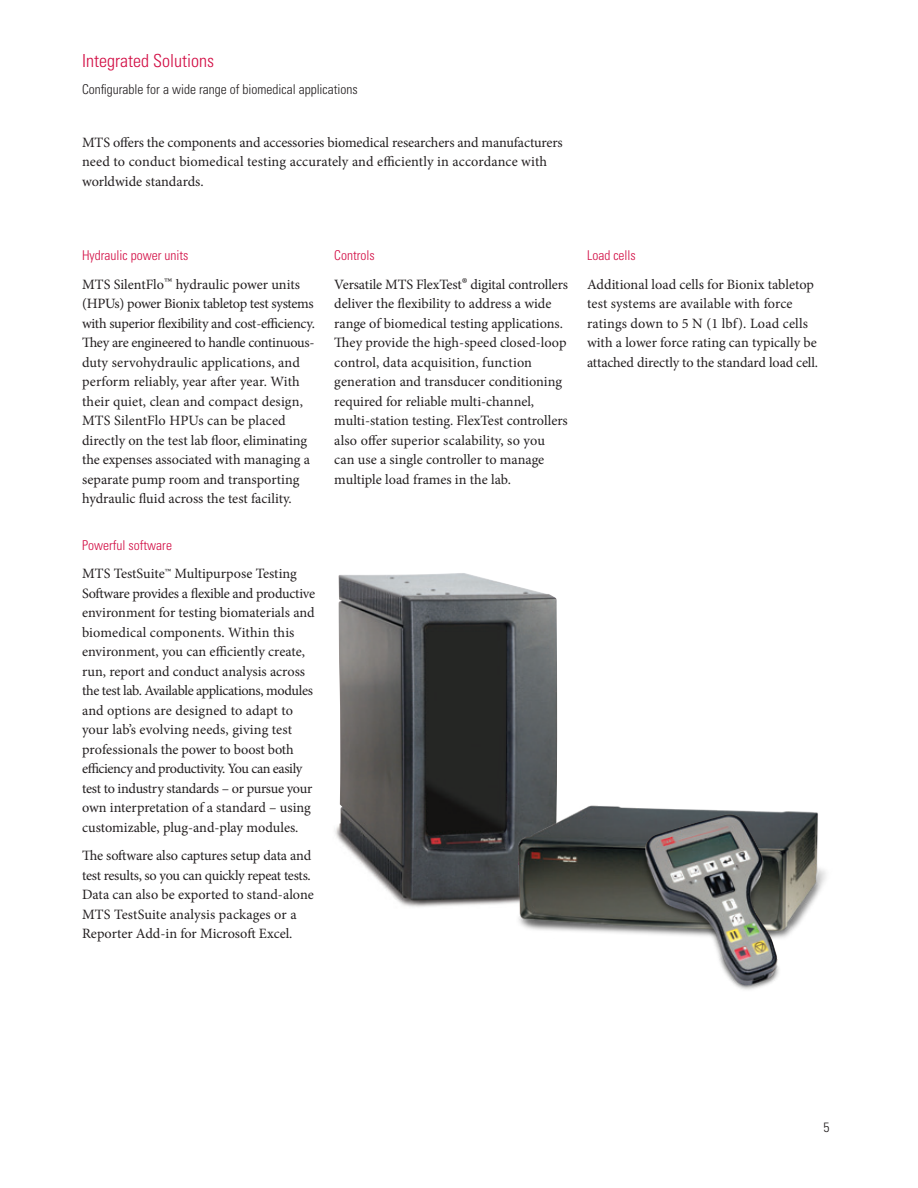
<style>
.page{position:relative;width:918px;height:1188px;background:#fff}
.page>*{position:absolute;margin:0;border:0;box-sizing:border-box;transform-origin:0 0}
.t1{font:300 condensed 18px "Univers LT Std";color:#d20d44}
.t2{font:14.25px/19.5px "Minion Pro";letter-spacing:-.005em;color:#231f20}
.t3{font:300 condensed 13.5px "Univers LT Std";color:#d20d44}
.t4{font:300 condensed 13.5px "Univers LT Std";color:#231f20}
.s1{font-size:18px}
</style>
<div class="page">
<img style="left:335px;top:573px;width:223px;height:334px">
<img style="left:484px;top:767px;width:342px;height:167px">
<img style="left:634px;top:814px;width:155px;height:176px">
<p class="t1" style="left:82px;top:50px;width:133px">Integrated Solutions</p>
<p class="t4" style="left:82px;top:81px;width:277px">Configurable for a wide range of biomedical applications</p>
<p class="t2" style="left:82px;top:132px;width:482px">MTS offers the components and accessories biomedical researchers and manufacturers need to conduct biomedical testing accurately and efficiently in accordance with worldwide standards.</p>
<p class="t3" style="left:82px;top:247px;width:108px">Hydraulic power units</p>
<p class="t2" style="left:82px;top:275px;width:234px">MTS SilentFlo<span class="s1">™</span> hydraulic power units (HPUs) power Bionix tabletop test systems with superior flexibility and cost-efficiency.<br>They are engineered to handle continuous&shy;duty servohydraulic applications, and perform reliably, year after year. With their quiet, clean and compact design, MTS SilentFlo HPUs can be placed directly on the test lab floor, eliminating the expenses associated with managing a separate pump room and transporting hydraulic fluid across the test facility.</p>
<p class="t3" style="left:82px;top:537px;width:91px">Powerful software</p>
<p class="t2" style="left:82px;top:564px;width:235px">MTS TestSuite™ Multipurpose Testing Software provides a flexible and productive environment for testing biomaterials and biomedical components. Within this environment, you can efficiently create, run, report and conduct analysis across the test lab. Available applications, modules and options are designed to adapt to your lab’s evolving needs, giving test professionals the power to boost both efficiency and productivity. You can easily test to industry standards – or pursue your own interpretation of a standard – using customizable, plug-and-play modules.</p>
<p class="t2" style="left:82px;top:846px;width:233px">The software also captures setup data and test results, so you can quickly repeat tests.<br>Data can also be exported to stand-alone MTS TestSuite analysis packages or a Reporter Add-in for Microsoft Excel.</p>
<p class="t3" style="left:334px;top:247px;width:42px">Controls</p>
<p class="t2" style="left:334px;top:275px;width:235px">Versatile MTS FlexTest<span class="s1">®</span> digital controllers deliver the flexibility to address a wide range of biomedical testing applications.<br>They provide the high-speed closed-loop control, data acquisition, function generation and transducer conditioning required for reliable multi-channel, multi-station testing. FlexTest controllers also offer superior scalability, so you can use a single controller to manage multiple load frames in the lab.</p>
<p class="t3" style="left:587px;top:247px;width:50px">Load cells</p>
<p class="t2" style="left:587px;top:275px;width:233px">Additional load cells for Bionix tabletop test systems are available with force ratings down to 5 N (1 lbf). Load cells with a lower force rating can typically be attached directly to the standard load cell.</p>
<p class="t4" style="left:824px;top:1119px;width:7px">5</p>
</div>
